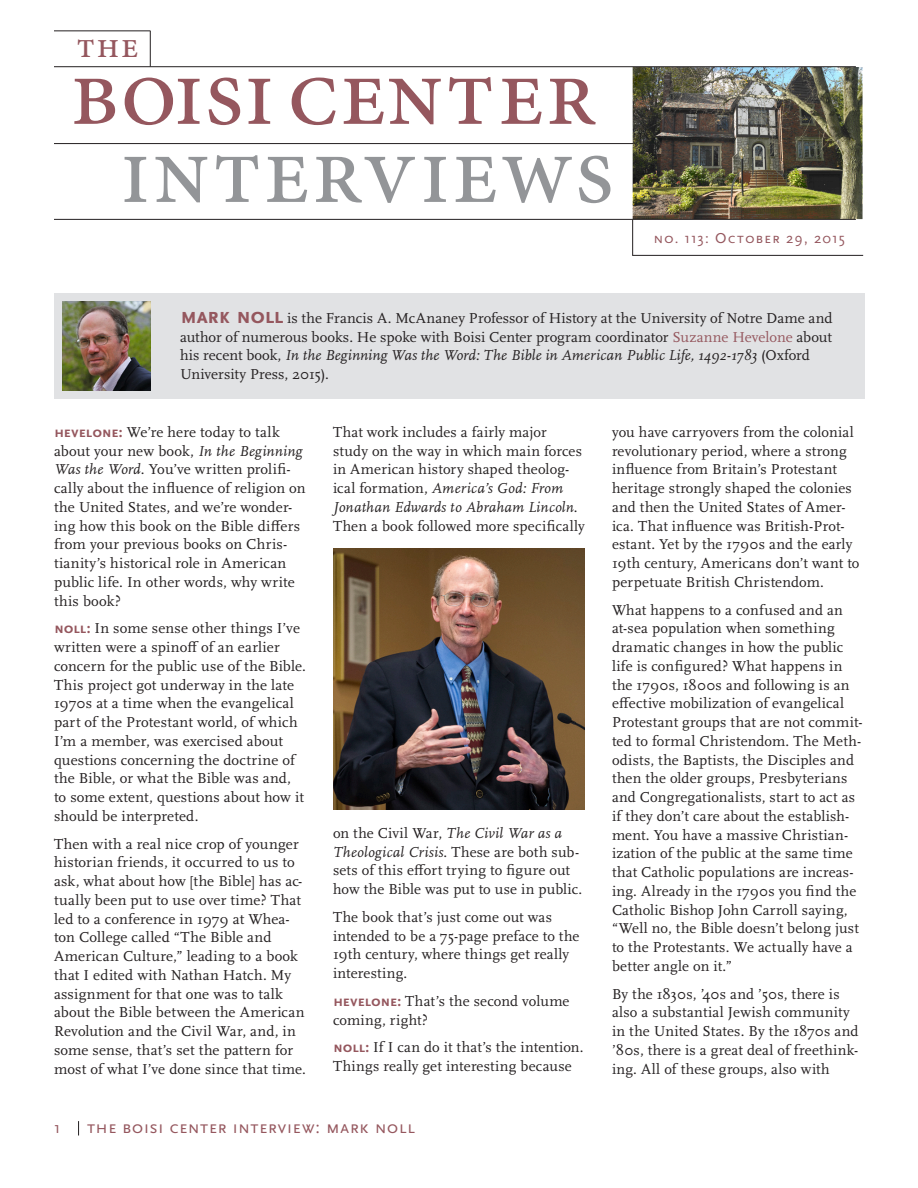
<style>
.page{position:relative;width:918px;height:1188px;background:#fff}
.page>*{position:absolute;margin:0;border:0;box-sizing:border-box;transform-origin:0 0}
.t1{font:97.05px "Minion Pro";letter-spacing:.01em;color:#95575e}
.t2{font:97.05px "Minion Pro";letter-spacing:.02em;color:#939598}
.t3{font:36.45px "Minion Pro";color:#95575e}
.t4{font:18px "Scala Sans OT";letter-spacing:.015em;color:#95575e}
.t5{font:16.5px "Scala Sans OT";color:#95575e}
.t6{font:15px/18.8px "Scala OT";letter-spacing:.01em;color:#231f20}
.t7{font:15px "Scala Sans OT";letter-spacing:.065em;color:#95575e}
.s1{font-family:"Scala Sans OT";font-weight:700;font-size:22.5px;color:#95575e}
.s2{color:#95575e}
.s3{font-style:italic}
.s4{font-family:"Scala Sans OT";font-weight:700;color:#95575e}
</style>
<div class="page">
<svg style="left:78px;top:1121px;width:1px;height:15px"></svg>
<div style="left:54px;top:294px;width:810px;height:105px;background:#e1e2e4"></div>
<img style="left:333px;top:549px;width:252px;height:261px">
<img style="left:633px;top:67px;width:230px;height:152px">
<hr style="left:54px;top:31px;width:97px;height:1px;background:#231f20">
<hr style="left:54px;top:66px;width:802px;height:1px;background:#231f20">
<hr style="left:54px;top:143px;width:579px;height:1px;background:#231f20">
<hr style="left:54px;top:219px;width:802px;height:1px;background:#231f20">
<hr style="left:150px;top:31px;width:1px;height:36px;background:#231f20">
<hr style="left:632px;top:220px;width:1px;height:36px;background:#231f20">
<hr style="left:632px;top:255px;width:231px;height:1px;background:#231f20">
<img style="left:62px;top:301px;width:89px;height:89px">
<p class="t3" style="left:76px;top:21px;width:64px">the</p>
<p class="t1" style="left:70px;top:28px;width:528px">boisi center</p>
<p class="t2" style="left:120px;top:106px;width:495px">interviews</p>
<p class="t7" style="left:653px;top:230px;width:193px">no. 113: October 29, 2015</p>
<p class="t6" style="left:180px;top:309px;width:654px"><span class="s1">mark noll</span> is the Francis A. McAnaney Professor of History at the University of Notre Dame and author of numerous books. He spoke with Boisi Center program coordinator <span class="s2">Suzanne Hevelone</span> about his recent book, <span class="s3">In the Beginning Was the Word: The Bible in American Public Life, 1492-1783</span> (Oxford University Press, 2015).</p>
<p class="t6" style="left:54px;top:423px;width:253px"><span class="s4">hevelone:</span> We’re here today to talk about your new book, <span class="s3">In the Beginning Was the Word</span>. You’ve written prolifi&shy;cally about the influence of religion on the United States, and we’re wonder&shy;ing how this book on the Bible differs from your previous books on Chris&shy;tianity’s historical role in American public life. In other words, why write this book?</p>
<p class="t6" style="left:54px;top:619px;width:253px"><span class="s4">noll:</span> In some sense other things I’ve written were a spinoff of an earlier concern for the public use of the Bible.<br>This project got underway in the late 1970s at a time when the evangelical part of the Protestant world, of which I’m a member, was exercised about questions concerning the doctrine of the Bible, or what the Bible was and, to some extent, questions about how it should be interpreted.</p>
<p class="t6" style="left:54px;top:835px;width:253px">Then with a real nice crop of younger historian friends, it occurred to us to ask, what about how [the Bible] has ac&shy;tually been put to use over time? That led to a conference in 1979 at Whea&shy;ton College called “The Bible and American Culture,” leading to a book that I edited with Nathan Hatch. My assignment for that one was to talk about the Bible between the American Revolution and the Civil War, and, in some sense, that’s set the pattern for most of what I’ve done since that time.</p>
<p class="t6" style="left:333px;top:423px;width:253px">That work includes a fairly major study on the way in which main forces in American history shaped theolog&shy;ical formation, <span class="s3">America’s God: From Jonathan Edwards to Abraham Lincoln</span>.<br>Then a book followed more specifically</p>
<p class="t6" style="left:612px;top:423px;width:249px">you have carryovers from the colonial revolutionary period, where a strong influence from Britain’s Protestant heritage strongly shaped the colonies and then the United States of Amer&shy;ica. That influence was British-Prot&shy;estant. Yet by the 1790s and the early 19th century, Americans don’t want to perpetuate British Christendom.</p>
<p class="t6" style="left:612px;top:601px;width:252px">What happens to a confused and an at-sea population when something dramatic changes in how the public life is configured? What happens in the 1790s, 1800s and following is an effective mobilization of evangelical Protestant groups that are not commit&shy;ted to formal Christendom. The Meth&shy;odists, the Baptists, the Disciples and then the older groups, Presbyterians and Congregationalists, start to act as if they don’t care about the establish&shy;ment. You have a massive Christian&shy;ization of the public at the same time that Catholic populations are increas&shy;ing. Already in the 1790s you find the Catholic Bishop John Carroll saying, “Well no, the Bible doesn’t belong just to the Protestants. We actually have a better angle on it.”</p>
<p class="t6" style="left:612px;top:985px;width:248px">By the 1830s, ’40s and ’50s, there is also a substantial Jewish community in the United States. By the 1870s and ’80s, there is a great deal of freethink&shy;ing. All of these groups, also with</p>
<p class="t6" style="left:333px;top:824px;width:251px">on the Civil War, <span class="s3">The Civil War as a Theological Crisis</span>. These are both sub&shy;sets of this effort trying to figure out how the Bible was put to use in public.</p>
<p class="t6" style="left:333px;top:908px;width:248px">The book that’s just come out was intended to be a 75-page preface to the<br>19th century, where things get really interesting.</p>
<p class="t6" style="left:333px;top:992px;width:238px"><span class="s4">hevelone:</span> That’s the second volume coming, right?</p>
<p class="t6" style="left:333px;top:1038px;width:252px"><span class="s4">noll:</span> If I can do it that’s the intention.<br>Things really get interesting because</p>
<p class="t5" style="left:54px;top:1119px;width:8px">1</p>
<p class="t4" style="left:87px;top:1118px;width:329px">the boisi center interview: mark noll</p>
</div>
